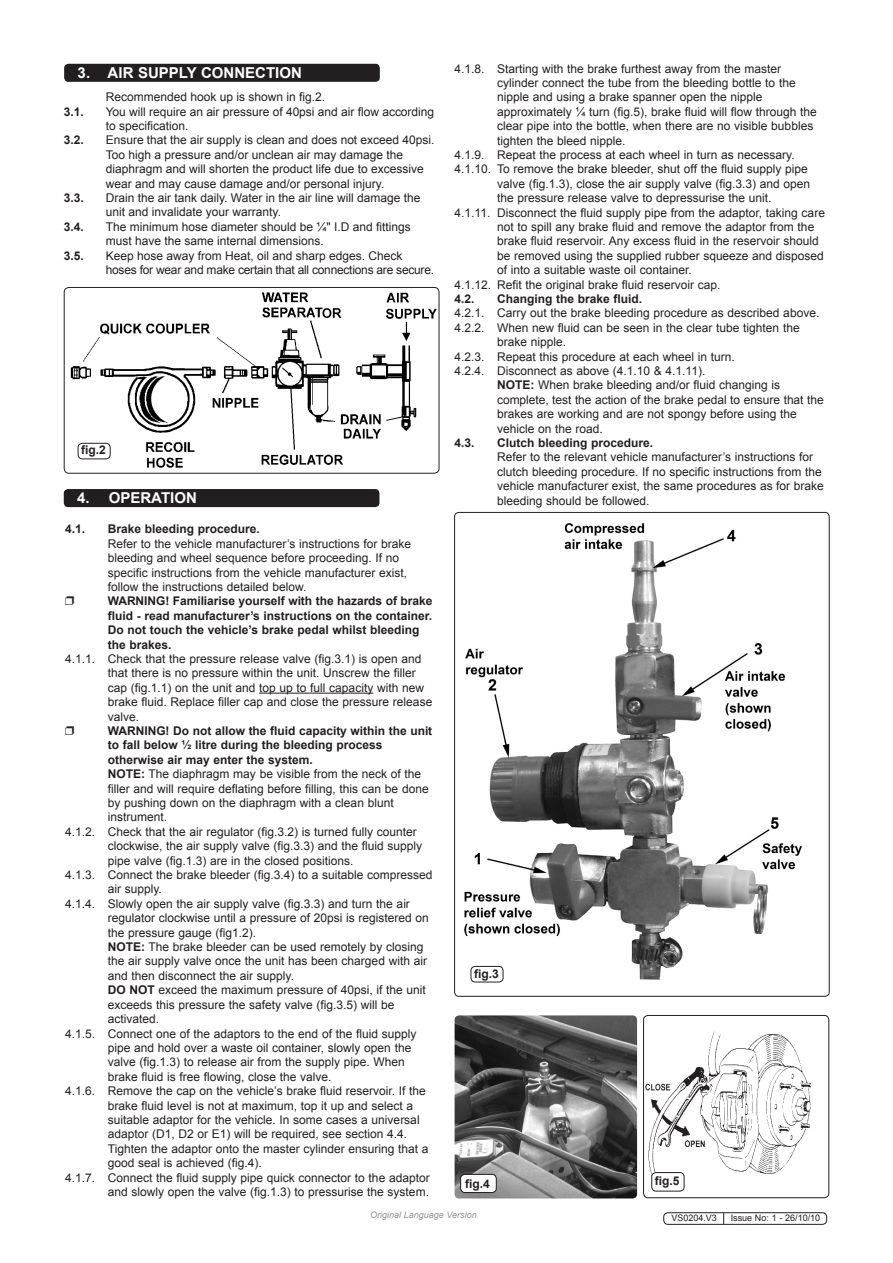
<style>
.page{position:relative;width:893px;height:1263px;background:#fff}
.page>*{position:absolute;margin:0;border:0;box-sizing:border-box;transform-origin:0 0}
.t1{font:700 15px "Arial";color:#fff}
.t2{font:12px/14.4px "Arial";color:#231f20}
.t3{font:700 12px/14.4px "Arial";color:#231f20}
.t4{font:12px/14.4px "Arial";letter-spacing:-.02em;color:#231f20}
.t5{font:9px "Arial";color:#231f20}
.t6{font:italic 9px "Arial";color:#939598}
.s1{font-weight:700}
</style>
<div class="page">
<img style="left:64px;top:287px;width:375px;height:185px">
<div style="left:64px;top:287px;width:375px;height:187px;border:1px solid #231f20;border-radius:5px"></div>
<div style="left:64px;top:64px;width:316px;height:18px;background:#231f20;border-radius:4px"></div>
<hr style="left:259px;top:693px;width:114px;height:1px;background:#231f20">
<div style="left:64px;top:489px;width:315px;height:18px;background:#231f20;border-radius:4px"></div>
<img style="left:644px;top:1015px;width:185px;height:183px">
<div style="left:643px;top:1015px;width:186px;height:183px;border:1px solid #231f20;border-radius:4px"></div>
<div style="left:652px;top:1172px;width:32px;height:19px;background:#fff;border-radius:4px"></div>
<div style="left:651px;top:1172px;width:33px;height:19px;border:1px solid #231f20;border-radius:4px"></div>
<img style="left:455px;top:1015px;width:182px;height:183px">
<div style="left:461px;top:1174px;width:35px;height:18px;background:#fff;border-radius:4px"></div>
<div style="left:460px;top:1174px;width:37px;height:19px;border:1px solid #231f20;border-radius:4px"></div>
<img style="left:456px;top:523px;width:346px;height:472px">
<div style="left:78px;top:443px;width:32px;height:16px;background:#fff;border-radius:4px"></div>
<div style="left:78px;top:443px;width:33px;height:16px;border:1px solid #231f20;border-radius:4px"></div>
<div style="left:471px;top:966px;width:32px;height:16px;background:#fff;border-radius:4px"></div>
<div style="left:471px;top:966px;width:32px;height:16px;border:1px solid #231f20;border-radius:4px"></div>
<div style="left:663px;top:1212px;width:164px;height:13px;border:1px solid #231f20;border-radius:4px"></div>
<p class="t1" style="left:78px;top:63px;width:226px">3. AIR SU PPLY CONNECTION</p>
<p class="t2" style="left:106px;top:90px;width:221px">Recommended hook up is shown in fig.2.</p>
<p class="t3" style="left:64px;top:105px;width:22px">3.1.</p>
<p class="t2" style="left:106px;top:104px;width:330px">You will require an air pressure of 40psi and air flow according to specification.</p>
<p class="t3" style="left:64px;top:133px;width:22px">3.2.</p>
<p class="t2" style="left:106px;top:133px;width:330px">Ensure that the air supply is clean and does not exceed 40psi.</p>
<p class="t2" style="left:64px;top:148px;width:18px">T</p>
<p class="t2" style="left:112px;top:148px;width:293px">oo high a pressure and/or unclean air may damage the</p>
<p class="t2" style="left:106px;top:162px;width:320px">diaphragm and will shorten the product life due to excessive wear and may cause damage and/or personal injury.</p>
<p class="t3" style="left:64px;top:191px;width:22px">3.3.</p>
<p class="t2" style="left:106px;top:191px;width:316px">Drain the air tank daily. Water in the air line will damage the unit and invalidate your warranty.</p>
<p class="t3" style="left:64px;top:220px;width:22px">3.4.</p>
<p class="t2" style="left:106px;top:220px;width:307px">The minimum hose diameter should be ¼" I.D and fittings must have the same internal dimensions.</p>
<p class="t3" style="left:64px;top:249px;width:22px">3.5.</p>
<p class="t4" style="left:106px;top:248px;width:330px">Keep hose away from Heat, oil and sharp edges. Check hoses for wear and make certain that all connections are secure.</p>
<p class="t3" style="left:81px;top:443px;width:26px">fig.2</p>
<p class="t1" style="left:77px;top:488px;width:27px">4. op</p>
<p class="t1" style="left:130px;top:488px;width:21px">eration</p>
<p class="t3" style="left:65px;top:522px;width:37px">4.1. B</p>
<p class="t3" style="left:116px;top:522px;width:145px">rake bleeding procedure.</p>
<p class="t2" style="left:65px;top:536px;width:27px">R</p>
<p class="t2" style="left:108px;top:536px;width:305px;text-indent:9px">efer to the vehicle manufacturer’s instructions for brake bleeding and wheel sequence before proceeding. If no</p>
<p class="t2" style="left:108px;top:565px;width:301px">specific instructions from the vehicle manufacturer exist,</p>
<p class="t2" style="left:108px;top:580px;width:200px">follow the instructions detailed below.</p>
<p class="t3" style="left:108px;top:594px;width:326px">WARNING! Familiarise yourself with the hazards of brake fluid - read manufacturer’s instructions on the container.<br>Do not touch the vehicle’s brake pedal whilst bleeding the brakes.</p>
<p class="t2" style="left:108px;top:652px;width:326px;text-indent:-43px">4.1.1. Check that the pressure release valve (fig.3.1) is open and that there is no pressure within the unit. Unscrew the filler cap (fig.1.1) on the unit and top up to full capacity with new brake fluid. Replace filler cap and close the pressure release valve.</p>
<p class="t3" style="left:108px;top:724px;width:326px">WARNING! Do not allow the fluid capacity within the unit to fall below ½ litre during the bleeding process</p>
<p class="t2" style="left:108px;top:752px;width:322px"><span class="s1">otherwise air may enter the system.<br>NOTE:</span> The diaphragm may be visible from the neck of the filler and will require deflating before filling, this can be done by pushing down on the diaphragm with a clean blunt</p>
<p class="t2" style="left:108px;top:810px;width:61px">instrument.</p>
<p class="t2" style="left:65px;top:824px;width:353px">4.1.2. Check that the air regulator (fig.3.2) is turned fully counter</p>
<p class="t2" style="left:108px;top:839px;width:316px">clockwise, the air supply valve (fig.3.3) and the fluid supply pipe valve (fig.1.3) are in the closed positions.</p>
<p class="t2" style="left:108px;top:868px;width:326px;text-indent:-43px">4.1.3. Connect the brake bleeder (fig.3.4) to a suitable compressed air supply.</p>
<p class="t2" style="left:65px;top:896px;width:346px">4.1.4. Slowly open the air supply valve (fig.3.3) and turn the air</p>
<p class="t2" style="left:108px;top:911px;width:323px">regulator clockwise until a pressure of 20psi is registered on the pressure gauge (fig1.2).</p>
<p class="t2" style="left:108px;top:940px;width:321px"><span class="s1">NOTE:</span> The brake bleeder can be used remotely by closing the air supply valve once the unit has been charged with air and then disconnect the air supply.<br><span class="s1">DO NOT</span> exceed the maximum pressure of 40psi, if the unit exceeds this pressure the safety valve (fig.3.5) will be</p>
<p class="t2" style="left:108px;top:1012px;width:53px">activated.</p>
<p class="t2" style="left:65px;top:1026px;width:353px">4.1.5. Connect one of the adaptors to the end of the fluid supply</p>
<p class="t2" style="left:108px;top:1040px;width:305px">pipe and hold over a waste oil container, slowly open the</p>
<p class="t2" style="left:108px;top:1055px;width:299px">valve (fig.1.3) to release air from the supply pipe. When</p>
<p class="t2" style="left:108px;top:1069px;width:225px">brake fluid is free flowing, close the valve.</p>
<p class="t2" style="left:65px;top:1084px;width:362px">4.1.6. Remove the cap on the vehicle’s brake fluid reservoir. If the</p>
<p class="t2" style="left:108px;top:1098px;width:307px">brake fluid level is not at maximum, top it up and select a</p>
<p class="t2" style="left:108px;top:1112px;width:313px">suitable adaptor for the vehicle. In some cases a universal</p>
<p class="t2" style="left:108px;top:1127px;width:301px">adaptor (D1, D2 or E1) will be required, see section 4.4.</p>
<p class="t2" style="left:65px;top:1141px;width:26px">T</p>
<p class="t2" style="left:108px;top:1141px;width:322px;text-indent:7px">ighten the adaptor onto the master cylinder ensuring that a good seal is achieved (fig.4).</p>
<p class="t2" style="left:65px;top:1170px;width:366px;text-align:right">4.1.7. Connect the fluid supply pipe quick connector to the adaptor and slowly open the valve (fig.1.3) to pressurise the system.</p>
<p class="t2" style="left:455px;top:61px;width:328px">4.1.8. Starting with the brake furthest away from the master</p>
<p class="t2" style="left:497px;top:76px;width:300px">cylinder connect the tube from the bleeding bottle to the</p>
<p class="t2" style="left:497px;top:90px;width:267px">nipple and using a brake spanner open the nipple</p>
<p class="t2" style="left:497px;top:104px;width:321px">approximately ¼ turn (fig.5), brake fluid will flow through the clear pipe into the bottle, when there are no visible bubbles tighten the bleed nipple.</p>
<p class="t2" style="left:455px;top:148px;width:342px">4.1.9. Repeat the process at each wheel in turn as necessary.</p>
<p class="t2" style="left:497px;top:162px;width:315px;text-indent:-43px">4.1.10. To remove the brake bleeder, shut off the fluid supply pipe valve (fig.1.3), close the air supply valve (fig.3.3) and open the pressure release valve to depressurise the unit.</p>
<p class="t2" style="left:497px;top:205px;width:329px;text-indent:-43px">4.1.11. Disconnect the fluid supply pipe from the adaptor, taking care not to spill any brake fluid and remove the adaptor from the brake fluid reservoir. Any excess fluid in the reservoir should be removed using the supplied rubber squeeze and disposed of into a suitable waste oil container.</p>
<p class="t2" style="left:455px;top:277px;width:267px">4.1.12. Refit the original brake fluid reservoir cap.</p>
<p class="t3" style="left:455px;top:292px;width:37px">4.2. C</p>
<p class="t3" style="left:506px;top:292px;width:138px">hanging the brake fluid.</p>
<p class="t2" style="left:455px;top:306px;width:366px">4.2.1. Carry out the brake bleeding procedure as described above.</p>
<p class="t2" style="left:455px;top:320px;width:347px">4.2.2. When new fluid can be seen in the clear tube tighten the</p>
<p class="t2" style="left:497px;top:335px;width:71px">brake nipple.</p>
<p class="t2" style="left:455px;top:349px;width:282px">4.2.3. Repeat this procedure at each wheel in turn.</p>
<p class="t2" style="left:455px;top:364px;width:252px">4.2.4. Disconnect as above (4.1.10 &amp; 4.1.11).</p>
<p class="t2" style="left:497px;top:378px;width:285px"><span class="s1">NOTE:</span> When brake bleeding and/or fluid changing is</p>
<p class="t2" style="left:497px;top:392px;width:328px">complete, test the action of the brake pedal to ensure that the brakes are working and are not spongy before using the</p>
<p class="t2" style="left:497px;top:421px;width:107px">vehicle on the road.</p>
<p class="t3" style="left:455px;top:436px;width:37px">4.3. C</p>
<p class="t3" style="left:506px;top:436px;width:149px">lutch bleeding procedure.</p>
<p class="t2" style="left:455px;top:450px;width:27px">R</p>
<p class="t2" style="left:497px;top:450px;width:328px;text-indent:9px">efer to the relevant vehicle manufacturer’s instructions for clutch bleeding procedure. If no specific instructions from the vehicle manufacturer exist, the same procedures as for brake bleeding should be followed.</p>
<p class="t3" style="left:474px;top:966px;width:26px">fig.3</p>
<p class="t3" style="left:465px;top:1177px;width:26px">fig.4</p>
<p class="t3" style="left:655px;top:1174px;width:26px">fig.5</p>
<p class="t6" style="left:370px;top:1209px;width:108px">Original Language Version</p>
<p class="t5" style="left:671px;top:1212px;width:47px">VS0204.V3</p>
<p class="t5" style="left:731px;top:1212px;width:91px">Issue No: 1 - 26/10/10</p>
</div>
